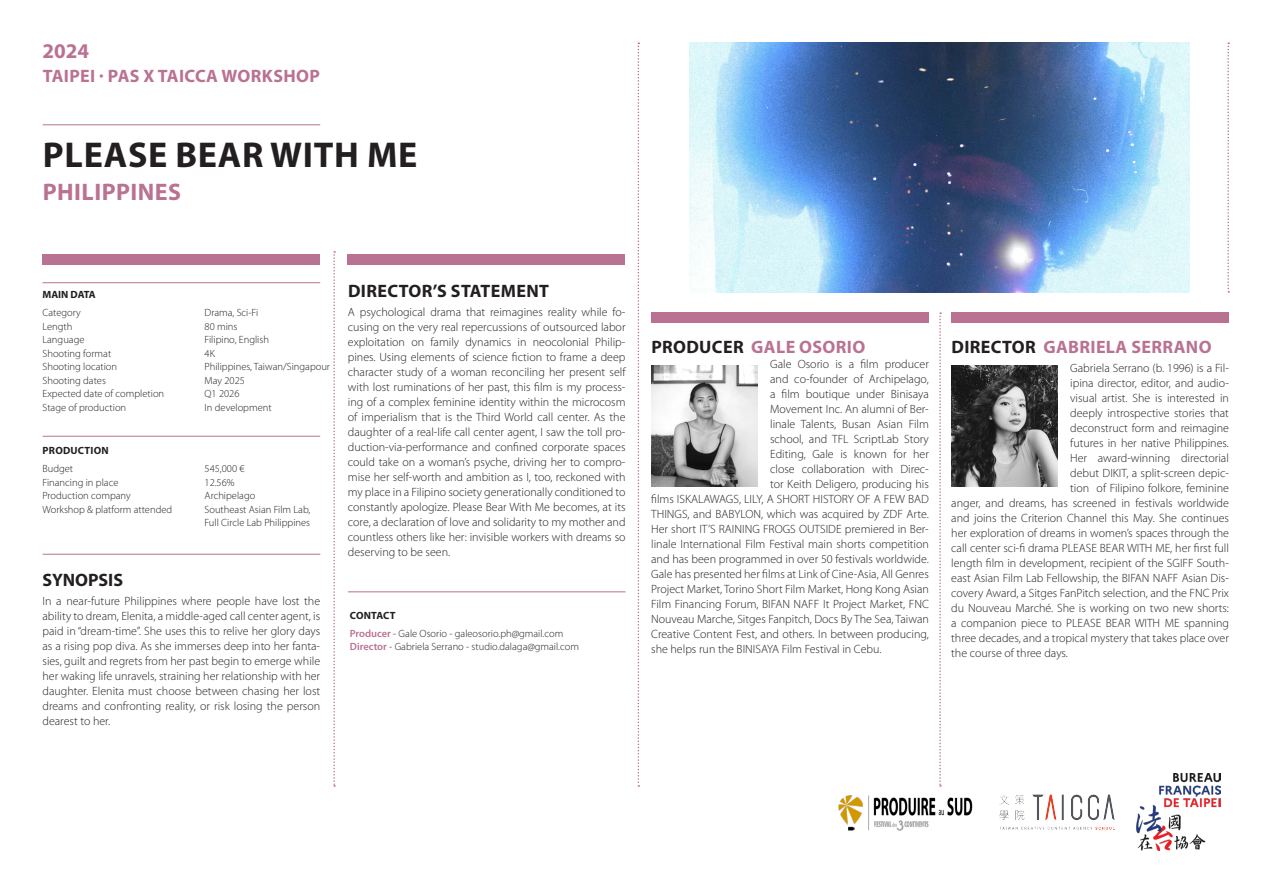
<style>
.page{position:relative;width:1263px;height:893px;background:#fff}
.page>*{position:absolute;margin:0;border:0;box-sizing:border-box;transform-origin:0 0}
.t1{font:700 36px "Myriad Pro";letter-spacing:.02em;color:#231f20}
.t2{font:700 24px "Myriad Pro";letter-spacing:.02em;color:#ba7292}
.t3{font:700 21px "Myriad Pro";color:#ba7292}
.t4{font:700 18px "Myriad Pro";letter-spacing:.02em;color:#ba7292}
.t5{font:700 18px "Myriad Pro";letter-spacing:.02em;color:#231f20}
.t6{font:700 18px "Myriad Pro";color:#231f20}
.t7{font:300 12px/15px "Myriad Pro";color:#231f20;text-align:justify}
.t8{font:300 10.5px/17.7px "Myriad Pro";color:#231f20}
.t9{font:700 10.5px "Myriad Pro";letter-spacing:.02em;color:#231f20}
.t10{font:700 10.5px "Myriad Pro";letter-spacing:-.01em;color:#231f20}
.s1{font-weight:700}
.s2{font-weight:600;color:#ba7292}
.s3{color:#231f20}
</style>
<div class="page">
<div style="left:43px;top:254px;width:277px;height:10px;background:#ba7292"></div>
<div style="left:651px;top:312px;width:278px;height:11px;background:#ba7292"></div>
<div style="left:951px;top:312px;width:278px;height:11px;background:#ba7292"></div>
<svg style="left:333px;top:251px;width:2px;height:536px"></svg>
<svg style="left:638px;top:43px;width:1px;height:744px"></svg>
<svg style="left:1227px;top:43px;width:2px;height:250px"></svg>
<svg style="left:939px;top:312px;width:2px;height:470px"></svg>
<hr style="left:43px;top:282px;width:277px;height:1px;background:#ba7292">
<hr style="left:43px;top:436px;width:277px;height:1px;background:#ba7292">
<hr style="left:43px;top:554px;width:277px;height:1px;background:#ba7292">
<hr style="left:348px;top:591px;width:277px;height:1px;background:#ba7292">
<img style="left:651px;top:365px;width:106px;height:121px">
<img style="left:951px;top:365px;width:106px;height:121px">
<hr style="left:43px;top:124px;width:277px;height:1px;background:#ba7292">
<img style="left:689px;top:43px;width:500px;height:250px">
<div style="left:347px;top:254px;width:278px;height:10px;background:#ba7292"></div>
<img style="left:999px;top:794px;width:116px;height:36px">
<img style="left:1136px;top:774px;width:84px;height:76px">
<img style="left:838px;top:783px;width:135px;height:48px">
<h3 class="t3" style="left:43px;top:39px;width:48px">2024</h3>
<h3 class="t4" style="left:43px;top:66px;width:279px">TAIPEI PAS X TAICCA WORKSHOP</h3>
<h1 class="t1" style="left:43px;top:135px;width:376px">PLEASE BEAR WITH ME</h1>
<h2 class="t2" style="left:43px;top:178px;width:140px">PHILIPPINES</h2>
<p class="t10" style="left:43px;top:289px;width:55px">MAIN DATA</p>
<p class="t8" style="left:43px;top:304px;width:40px">Category</p>
<p class="t8" style="left:205px;top:304px;width:55px">Drama, Sci-Fi</p>
<p class="t8" style="left:43px;top:317px;width:31px">Length</p>
<p class="t8" style="left:205px;top:317px;width:34px">80 mins</p>
<p class="t8" style="left:43px;top:331px;width:43px">Language</p>
<p class="t8" style="left:205px;top:331px;width:66px">Filipino, English</p>
<p class="t8" style="left:43px;top:344px;width:70px">Shooting format</p>
<p class="t8" style="left:205px;top:344px;width:12px">4K</p>
<p class="t8" style="left:43px;top:358px;width:76px">Shooting location</p>
<p class="t8" style="left:205px;top:358px;width:127px">Philippines, Taiwan/Singapour</p>
<p class="t8" style="left:43px;top:371px;width:65px">Shooting dates</p>
<p class="t8" style="left:205px;top:371px;width:42px">May 2025</p>
<p class="t8" style="left:43px;top:385px;width:123px">Expected date of completion</p>
<p class="t8" style="left:205px;top:385px;width:36px">Q1 2026</p>
<p class="t8" style="left:43px;top:398px;width:85px">Stage of production</p>
<p class="t8" style="left:205px;top:398px;width:69px">In development</p>
<p class="t9" style="left:43px;top:445px;width:68px">PRODUCTION</p>
<p class="t8" style="left:43px;top:460px;width:32px">Budget</p>
<p class="t8" style="left:205px;top:460px;width:41px">545,000 €</p>
<p class="t8" style="left:43px;top:473px;width:77px">Financing in place</p>
<p class="t8" style="left:205px;top:473px;width:32px">12.56%</p>
<p class="t8" style="left:43px;top:487px;width:90px">Production company</p>
<p class="t8" style="left:205px;top:487px;width:52px">Archipelago</p>
<p class="t8" style="left:43px;top:500px;width:131px">Workshop &amp; platform attended</p>
<p class="t8" style="left:205px;top:502px;width:107px;line-height:13.5px">Southeast Asian Film Lab,<br>Full Circle Lab Philippines</p>
<h3 class="t6" style="left:43px;top:570px;width:82px">SYNOPSIS</h3>
<p class="t7" style="left:43px;top:594px;width:279px">In a near-future Philippines where people have lost the ability to dream, Elenita, a middle-aged call center agent, is paid in “dream-time”. She uses this to relive her glory days as a rising pop diva. As she immerses deep into her fanta&shy;sies, guilt and regrets from her past begin to emerge while her waking life unravels, straining her relationship with her daughter. Elenita must choose between chasing her lost dreams and confronting reality, or risk losing the person dearest to her.</p>
<h3 class="t5" style="left:348px;top:281px;width:202px">DIRECTOR’S STATEMENT</h3>
<p class="t7" style="left:348px;top:305px;width:279px">A psychological drama that reimagines reality while fo&shy;cusing on the very real repercussions of outsourced labor exploitation on family dynamics in neocolonial Philip&shy;pines. Using elements of science fiction to frame a deep character study of a woman reconciling her present self with lost ruminations of her past, this film is my process&shy;ing of a complex feminine identity within the microcosm of imperialism that is the Third World call center. As the daughter of a real-life call center agent, I saw the toll pro&shy;duction-via-performance and confined corporate spaces could take on a woman’s psyche, driving her to compro&shy;mise her self-worth and ambition as I, too, reckoned with my place in a Filipino society generationally conditioned to constantly apologize. Please Bear With Me becomes, at its core, a declaration of love and solidarity to my mother and countless others like her: invisible workers with dreams so deserving to be seen.</p>
<p class="t8" style="left:350px;top:607px;width:215px"><span class="s1">CONTACT<br></span><span class="s2">Producer</span> - Gale Osorio - galeosorio.ph@gmail.com</p>
<p class="t8" style="left:350px;top:638px;width:231px"><span class="s2">Director</span> - Gabriela Serrano - studio.dalaga@gmail.com</p>
<h3 class="t4" style="left:651px;top:337px;width:215px"><span class="s3">PRODUCER</span> GALE OSORIO</h3>
<p class="t7" style="left:770px;top:357px;width:160px">Gale Osorio is a film producer</p>
<p class="t7" style="left:770px;top:372px;width:160px">and co-founder of Archipelago,</p>
<p class="t7" style="left:770px;top:387px;width:160px">a film boutique under Binisaya</p>
<p class="t7" style="left:770px;top:402px;width:160px">Movement Inc. An alumni of Ber-</p>
<p class="t7" style="left:770px;top:417px;width:160px">linale Talents, Busan Asian Film</p>
<p class="t7" style="left:770px;top:432px;width:160px">school, and TFL ScriptLab Story</p>
<p class="t7" style="left:770px;top:447px;width:160px">Editing, Gale is known for her</p>
<p class="t7" style="left:770px;top:462px;width:160px">close collaboration with Direc-</p>
<p class="t7" style="left:770px;top:477px;width:160px">tor Keith Deligero, producing his</p>
<p class="t7" style="left:651px;top:492px;width:279px">films ISKALAWAGS, LILY, A SHORT HISTORY OF A FEW BAD</p>
<p class="t7" style="left:651px;top:507px;width:279px">THINGS, and BABYLON, which was acquired by ZDF Arte.</p>
<p class="t7" style="left:651px;top:522px;width:279px">Her short IT’S RAINING FROGS OUTSIDE premiered in Ber-</p>
<p class="t7" style="left:651px;top:537px;width:279px">linale International Film Festival main shorts competition</p>
<p class="t7" style="left:651px;top:552px;width:279px">and has been programmed in over 50 festivals worldwide.</p>
<p class="t7" style="left:651px;top:567px;width:279px">Gale has presented her films at Link of Cine-Asia, All Genres</p>
<p class="t7" style="left:651px;top:582px;width:279px">Project Market, Torino Short Film Market, Hong Kong Asian</p>
<p class="t7" style="left:651px;top:597px;width:279px">Film Financing Forum, BIFAN NAFF It Project Market, FNC</p>
<p class="t7" style="left:651px;top:612px;width:279px">Nouveau Marche, Sitges Fanpitch, Docs By The Sea, Taiwan</p>
<p class="t7" style="left:651px;top:627px;width:279px">Creative Content Fest, and others. In between producing,</p>
<p class="t7" style="left:651px;top:642px;width:232px">she helps run the BINISAYA Film Festival in Cebu.</p>
<h3 class="t4" style="left:951px;top:337px;width:262px"><span class="s3">DIRECTOR</span> GABRIELA SERRANO</h3>
<p class="t7" style="left:1070px;top:361px;width:160px">Gabriela Serrano (b. 1996) is a Fil-</p>
<p class="t7" style="left:1070px;top:376px;width:160px">ipina director, editor, and audio-</p>
<p class="t7" style="left:1070px;top:391px;width:160px">visual artist. She is interested in</p>
<p class="t7" style="left:1070px;top:406px;width:160px">deeply introspective stories that</p>
<p class="t7" style="left:1070px;top:421px;width:160px">deconstruct form and reimagine</p>
<p class="t7" style="left:1070px;top:436px;width:160px">futures in her native Philippines.</p>
<p class="t7" style="left:1070px;top:451px;width:160px">Her award-winning directorial</p>
<p class="t7" style="left:1070px;top:466px;width:160px">debut DIKIT, a split-screen depic-</p>
<p class="t7" style="left:1070px;top:481px;width:160px">tion of Filipino folkore, feminine</p>
<p class="t7" style="left:951px;top:496px;width:279px">anger, and dreams, has screened in festivals worldwide</p>
<p class="t7" style="left:951px;top:511px;width:279px">and joins the Criterion Channel this May. She continues</p>
<p class="t7" style="left:951px;top:526px;width:279px">her exploration of dreams in women’s spaces through the</p>
<p class="t7" style="left:951px;top:541px;width:279px">call center sci-fi drama PLEASE BEAR WITH ME, her first full</p>
<p class="t7" style="left:951px;top:556px;width:279px">length film in development, recipient of the SGIFF South-</p>
<p class="t7" style="left:951px;top:571px;width:279px">east Asian Film Lab Fellowship, the BIFAN NAFF Asian Dis-</p>
<p class="t7" style="left:951px;top:586px;width:279px">covery Award, a Sitges FanPitch selection, and the FNC Prix</p>
<p class="t7" style="left:951px;top:601px;width:279px">du Nouveau Marché. She is working on two new shorts:</p>
<p class="t7" style="left:951px;top:616px;width:279px">a companion piece to PLEASE BEAR WITH ME spanning</p>
<p class="t7" style="left:951px;top:631px;width:279px">three decades, and a tropical mystery that takes place over</p>
<p class="t7" style="left:951px;top:646px;width:118px">the course of three days.</p>
</div>
